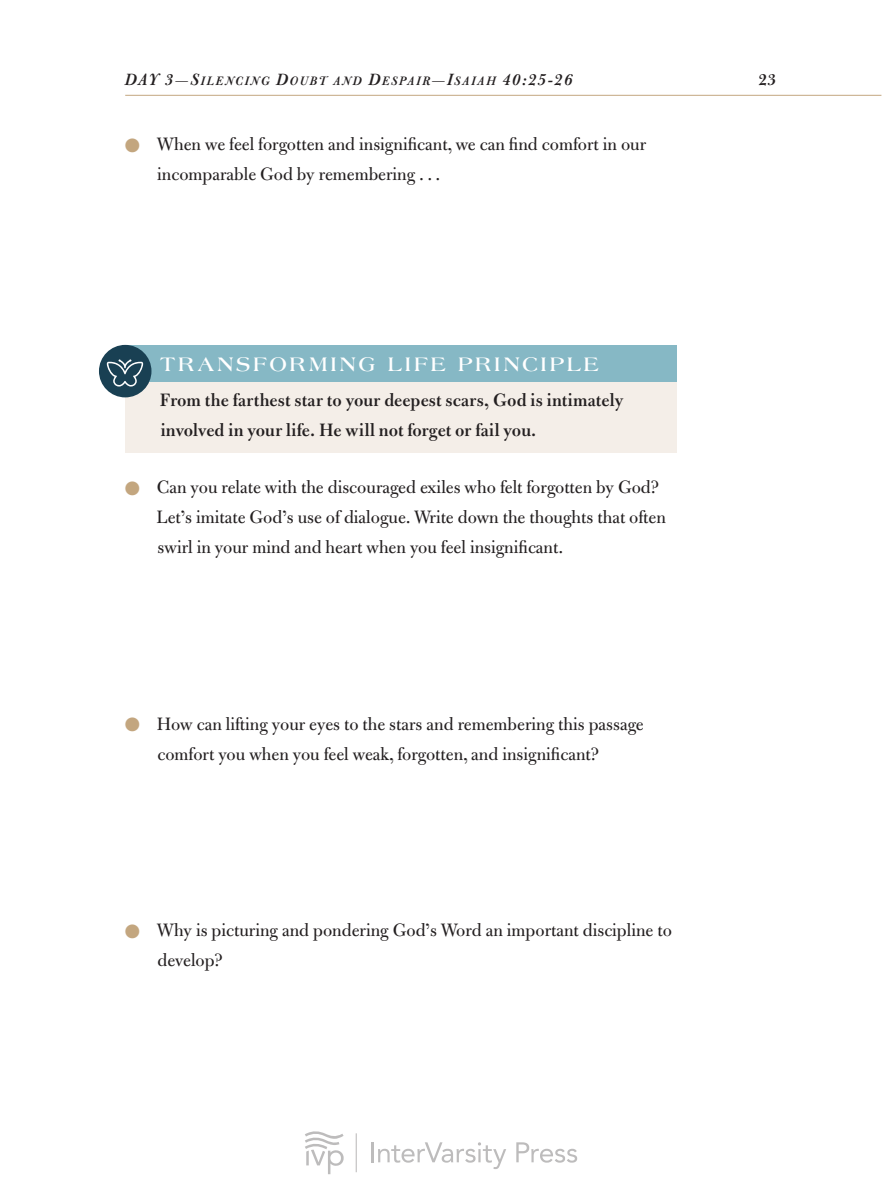
<style>
.page{position:relative;width:882px;height:1197px;background:#fff}
.page>*{position:absolute;margin:0;border:0;box-sizing:border-box;transform-origin:0 0}
.sidebar_title_-_IVP{font:700 21px "Americana Std";letter-spacing:.135em;color:#fff}
.QUESTION{font:19.25px/29.8px "Bulmer MT Std";color:#231f20}
.sidebar_body_-_IVP{font:600 19.25px/29.8px "Bulmer MT Std";letter-spacing:-.005em;color:#231f20}
.t1{font:600 17.5px "Bulmer MT Std";color:#231f20}
.t2{font:italic 600 13.12px "Bulmer MT Std";letter-spacing:.1em;color:#231f20}
.s1{font-size:17.5px}
.s2{color:#c3a67f}
</style>
<div class="page">
<hr style="left:125px;top:95px;width:756px;height:1px;background:#c3a67f">
<div style="left:125px;top:345px;width:551px;height:42px;background:#86b8c5"></div>
<div style="left:125px;top:382px;width:551px;height:70px;background:#f4eee8"></div>
<div style="left:99px;top:345px;width:52px;height:52px;background:#194053;border-radius:50%"></div>
<svg style="left:107px;top:359px;width:36px;height:27px"></svg>
<svg style="left:305px;top:1131px;width:39px;height:43px"></svg>
<hr style="left:356px;top:1134px;width:1px;height:37px;background:#231f20">
<hr style="left:372px;top:1142px;width:2px;height:20px;background:#231f20">
<svg style="left:378px;top:1142px;width:128px;height:27px"></svg>
<svg style="left:516px;top:1142px;width:61px;height:20px"></svg>
<p class="t2" style="left:124px;top:73px;width:449px"><span class="s1">DAY 3—S</span>ILENCING <span class="s1">D</span>OUB T AND <span class="s1">D</span>ESPAIR<span class="s1">—I</span>SAIAH <span class="s1">40:25-26</span></p>
<p class="t1" style="left:758px;top:70px;width:19px">23</p>
<p class="QUESTION" style="left:157px;top:130px;width:490px;text-indent:-32px"><span class="s2">●</span> When we feel forgotten and insignificant, we can find comfort in our incomparable God by remembering . . .</p>
<p class="sidebar_title_-_IVP" style="left:160px;top:352px;width:440px">TRANSFORMING LIFE PRINCIPLE</p>
<p class="sidebar_body_-_IVP" style="left:160px;top:385px;width:465px">From the farthest star to your deepest scars, God is intimately involved in your life. He will not forget or fail you.</p>
<p class="QUESTION" style="left:156px;top:473px;width:511px;text-indent:-32px"><span class="s2">●</span> Can you relate with the discouraged exiles who felt forgotten by God?<br>Let’s imitate God’s use of dialogue. Write down the thoughts that often swirl in your mind and heart when you feel insignificant.</p>
<p class="QUESTION" style="left:157px;top:709px;width:488px;text-indent:-33px"><span class="s2">●</span> How can lifting your eyes to the stars and remembering this passage comfort you when you feel weak, forgotten, and insignificant?</p>
<p class="QUESTION" style="left:157px;top:916px;width:516px;text-indent:-33px"><span class="s2">●</span> Why is picturing and pondering God’s Word an important discipline to develop?</p>
</div>
